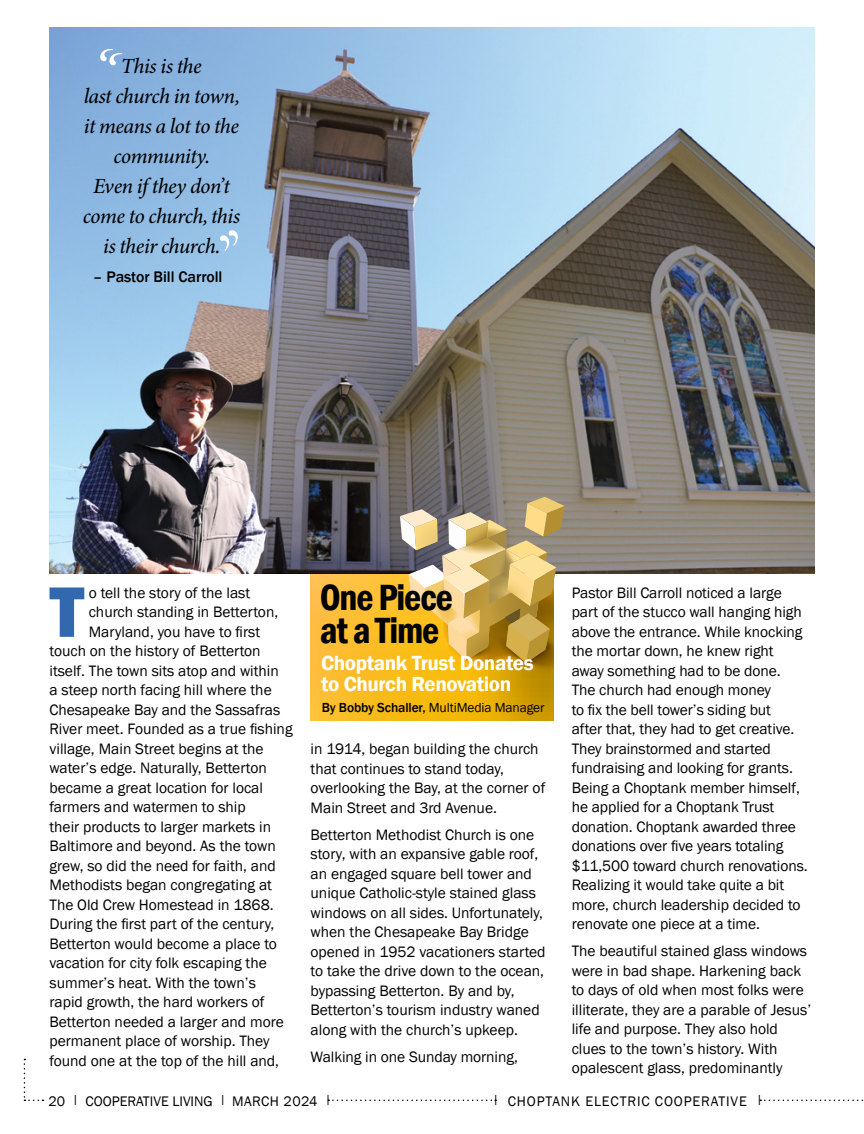
<style>
.page{position:relative;width:864px;height:1134px;background:#fff}
.page>*{position:absolute;margin:0;border:0;box-sizing:border-box;transform-origin:0 0}
.t1{font:800 74.1px "Franklin Gothic";color:#3269ae}
.t2{font:600 condensed 37.5px/33px "Franklin Gothic";letter-spacing:-.03em;color:#000}
.t3{font:italic 21.6px/30px "Minion Variable Concept";letter-spacing:-.02em;color:#000;text-align:center}
.t4{font:600 21px/21px "Franklin Gothic";letter-spacing:-.02em;color:#fff}
.t5{font:500 15.75px "Franklin Gothic";color:#000}
.t6{font:15.6px/19.5px "Franklin Gothic";color:#000}
.t7{font:14.25px "Franklin Gothic";color:#000}
.t8{font:14.25px "Franklin Gothic";letter-spacing:.06em;color:#000}
.t9{font:13.5px "Franklin Gothic";letter-spacing:-.01em;color:#000}
.s1{font-weight:500}
</style>
<div class="page">
<img style="left:49px;top:27px;width:766px;height:547px">
<svg style="left:311px;top:574px;width:243px;height:146px;background:#f5b822"></svg>
<svg style="left:328px;top:1100px;width:168px;height:1px"></svg>
<svg style="left:24px;top:1059px;width:19px;height:42px"></svg>
<svg style="left:760px;top:1100px;width:104px;height:1px"></svg>
<svg style="left:400px;top:497px;width:164px;height:182px;background:#cbad62"></svg>
<svg style="left:217px;top:229px;width:25px;height:22px"></svg>
<svg style="left:99px;top:46px;width:23px;height:21px"></svg>
<h3 class="t3" style="left:83px;top:51px;width:159px">This is the<br>last church in town, it means a lot to the community.<br>Even if they don’t come to church, this is their church.</h3>
<p class="t5" style="left:93px;top:267px;width:131px">– Pastor Bill Carroll</p>
<h1 class="t1" style="left:49px;top:564px;width:36px">T</h1>
<p class="t6" style="left:89px;top:583px;width:163px">o tell the story of the last</p>
<p class="t6" style="left:89px;top:603px;width:191px">church standing in Betterton,</p>
<p class="t6" style="left:89px;top:622px;width:173px">Maryland, you have to first</p>
<p class="t6" style="left:49px;top:642px;width:213px">touch on the history of Betterton</p>
<p class="t6" style="left:49px;top:661px;width:231px">itself. The town sits atop and within</p>
<p class="t6" style="left:49px;top:681px;width:224px">a steep north facing hill where the</p>
<p class="t6" style="left:49px;top:700px;width:232px">Chesapeake Bay and the Sassafras</p>
<p class="t6" style="left:49px;top:720px;width:245px">River meet. Founded as a true fishing</p>
<p class="t6" style="left:49px;top:739px;width:216px">village, Main Street begins at the</p>
<p class="t6" style="left:49px;top:759px;width:219px">water’s edge. Naturally, Betterton</p>
<p class="t6" style="left:49px;top:778px;width:215px">became a great location for local</p>
<p class="t6" style="left:49px;top:798px;width:198px">farmers and watermen to ship</p>
<p class="t6" style="left:49px;top:817px;width:223px">their products to larger markets in</p>
<p class="t6" style="left:49px;top:837px;width:228px">Baltimore and beyond. As the town</p>
<p class="t6" style="left:49px;top:856px;width:228px">grew, so did the need for faith, and</p>
<p class="t6" style="left:49px;top:876px;width:224px">Methodists began congregating at</p>
<p class="t6" style="left:49px;top:895px;width:226px">The Old Crew Homestead in 1868.</p>
<p class="t6" style="left:49px;top:915px;width:226px">During the first part of the century,</p>
<p class="t6" style="left:49px;top:934px;width:229px">Betterton would become a place to</p>
<p class="t6" style="left:49px;top:954px;width:219px">vacation for city folk escaping the</p>
<p class="t6" style="left:49px;top:973px;width:208px">summer’s heat. With the town’s</p>
<p class="t6" style="left:49px;top:993px;width:217px">rapid growth, the hard workers of</p>
<p class="t6" style="left:49px;top:1012px;width:236px">Betterton needed a larger and more</p>
<p class="t6" style="left:49px;top:1032px;width:222px">permanent place of worship. They</p>
<p class="t6" style="left:49px;top:1051px;width:231px">found one at the top of the hill and,</p>
<h2 class="t2" style="left:320px;top:580px;width:135px">One Piece at a Time</h2>
<h3 class="t4" style="left:321px;top:652px;width:214px">Choptank Trust Donates to Church Renovation</h3>
<p class="t9" style="left:322px;top:699px;width:224px"><span class="s1">By Bobby Schaller,</span> MultiMedia Manager</p>
<p class="t6" style="left:311px;top:740px;width:236px">in 1914, began building the church that continues to stand today, overlooking the Bay, at the corner of<br>Main Street and 3rd Avenue.</p>
<p class="t6" style="left:311px;top:825px;width:237px">Betterton Methodist Church is one story, with an expansive gable roof, an engaged square bell tower and unique Catholic-style stained glass windows on all sides. Unfortunately, when the Chesapeake Bay Bridge opened in 1952 vacationers started to take the drive down to the ocean, bypassing Betterton. By and by, Betterton’s tourism industry waned along with the church’s upkeep.</p>
<p class="t6" style="left:311px;top:1047px;width:209px">Walking in one Sunday morning,</p>
<p class="t6" style="left:572px;top:583px;width:238px">Pastor Bill Carroll noticed a large part of the stucco wall hanging high above the entrance. While knocking the mortar down, he knew right away something had to be done.<br>The church had enough money<br>to fix the bell tower’s siding but<br>after that, they had to get creative.<br>They brainstormed and started fundraising and looking for grants.<br>Being a Choptank member himself, he applied for a Choptank Trust donation. Choptank awarded three donations over five years totaling $11,500 toward church renovations.<br>Realizing it would take quite a bit more, church leadership decided to renovate one piece at a time.</p>
<p class="t6" style="left:572px;top:942px;width:241px">The beautiful stained glass windows were in bad shape. Harkening back to days of old when most folks were illiterate, they are a parable of Jesus’ life and purpose. They also hold clues to the town’s history. With opalescent glass, predominantly</p>
<p class="t7" style="left:49px;top:1092px;width:284px">20 <sup>|</sup> COOPERATIVE LIVING <sup>|</sup> MARCH 2024 <sup>|</sup></p>
<p class="t8" style="left:493px;top:1092px;width:271px"><sup>|</sup> CHOPTANK ELECTRIC COOPERATIVE <sup>|</sup></p>
</div>
